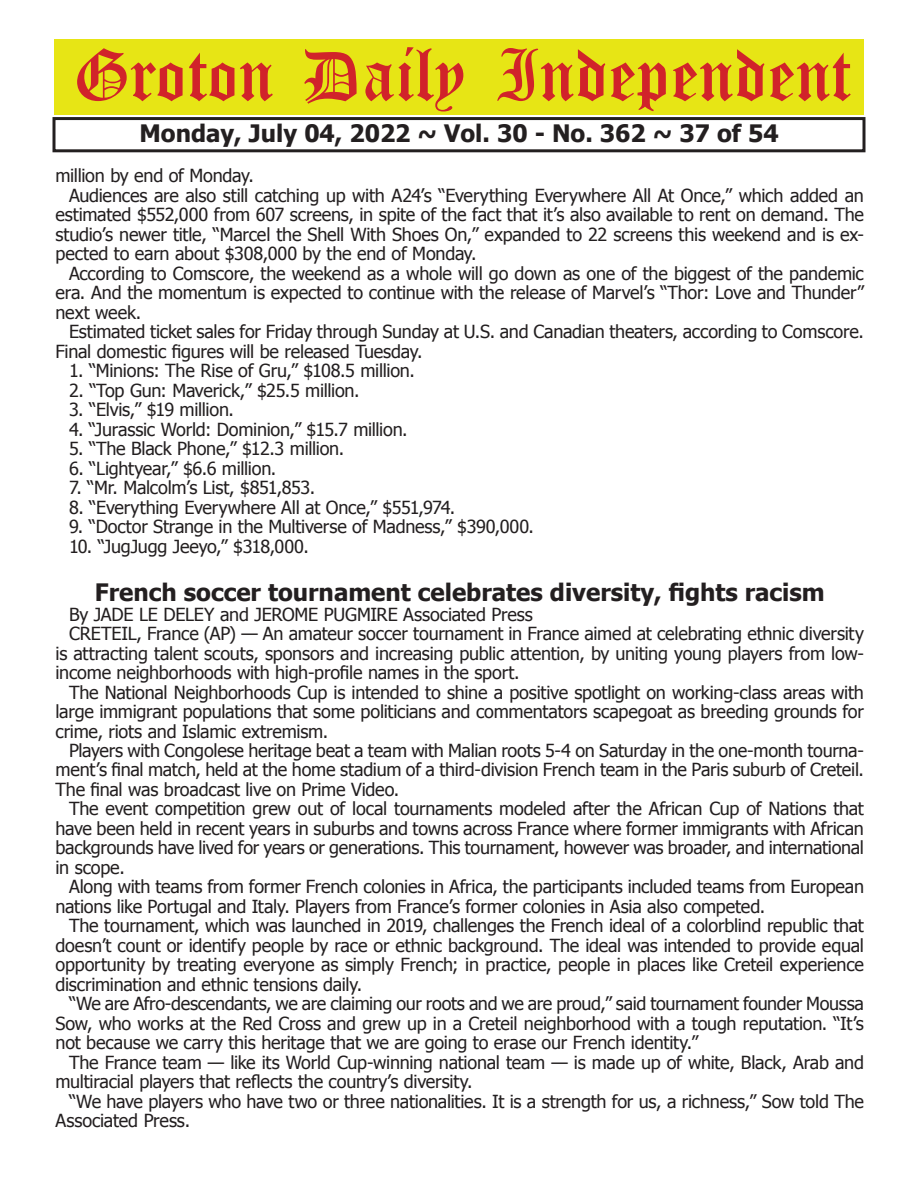
<style>
.page{position:relative;width:918px;height:1188px;background:#fff}
.page>*{position:absolute;margin:0;border:0;box-sizing:border-box;transform-origin:0 0}
.t1{font:54px "Old English Five";color:#d1232a}
.t2{font:700 24px "Tahoma";color:#231f20}
.t3{font:18px "Tahoma";letter-spacing:-.015em;color:#231f20}
</style>
<div class="page">
<div style="left:52px;top:117px;width:814px;height:35px;border:3px solid #231f20"></div>
<div style="left:54px;top:40px;width:810px;height:75px;background:#e7e515"></div>
<h1 class="t1" style="left:73px;top:50px;width:779px">Groton Daily Independent</h1>
<h2 class="t2" style="left:139px;top:116px;width:641px">Monday, July 04, 2022 ~ Vol. 30 - No. 362 ~ 37 of 54</h2>
<p class="t3" style="left:56px;top:164px;width:200px">million by end of Monday.</p>
<p class="t3" style="left:69px;top:183px;width:797px">Audiences are also still catching up with A24’s “Everything Everywhere All At Once,” which added an</p>
<p class="t3" style="left:56px;top:203px;width:810px">estimated $552,000 from 607 screens, in spite of the fact that it’s also available to rent on demand. The</p>
<p class="t3" style="left:56px;top:222px;width:810px">studio’s newer title, “Marcel the Shell With Shoes On,” expanded to 22 screens this weekend and is ex-</p>
<p class="t3" style="left:56px;top:242px;width:423px">pected to earn about $308,000 by the end of Monday.</p>
<p class="t3" style="left:69px;top:261px;width:796px">According to Comscore, the weekend as a whole will go down as one of the biggest of the pandemic</p>
<p class="t3" style="left:56px;top:281px;width:810px">era. And the momentum is expected to continue with the release of Marvel’s “Thor: Love and Thunder”</p>
<p class="t3" style="left:56px;top:300px;width:87px">next week.</p>
<p class="t3" style="left:69px;top:320px;width:797px">Estimated ticket sales for Friday through Sunday at U.S. and Canadian theaters, according to Comscore.</p>
<p class="t3" style="left:56px;top:339px;width:369px">Final domestic figures will be released Tuesday.</p>
<p class="t3" style="left:69px;top:359px;width:347px">1. “Minions: The Rise of Gru,” $108.5 million.</p>
<p class="t3" style="left:69px;top:378px;width:292px">2. “Top Gun: Maverick,” $25.5 million.</p>
<p class="t3" style="left:69px;top:398px;width:166px">3. “Elvis,” $19 million.</p>
<p class="t3" style="left:69px;top:417px;width:340px">4. “Jurassic World: Dominion,” $15.7 million.</p>
<p class="t3" style="left:69px;top:437px;width:277px">5. “The Black Phone,” $12.3 million.</p>
<p class="t3" style="left:69px;top:456px;width:209px">6. “Lightyear,” $6.6 million.</p>
<p class="t3" style="left:69px;top:476px;width:248px">7. “Mr. Malcolm’s List, $851,853.</p>
<p class="t3" style="left:69px;top:495px;width:388px">8. “Everything Everywhere All at Once,” $551,974.</p>
<p class="t3" style="left:69px;top:515px;width:467px">9. “Doctor Strange in the Multiverse of Madness,” $390,000.</p>
<p class="t3" style="left:69px;top:534px;width:241px">10. “JugJugg Jeeyo,” $318,000.</p>
<h2 class="t2" style="left:95px;top:575px;width:731px">French soccer tournament celebrates diversity, fights racism</h2>
<p class="t3" style="left:69px;top:602px;width:465px">By JADE LE DELEY and JEROME PUGMIRE Associated Press</p>
<p class="t3" style="left:69px;top:621px;width:796px">CRETEIL, France (AP) — An amateur soccer tournament in France aimed at celebrating ethnic diversity</p>
<p class="t3" style="left:56px;top:641px;width:810px">is attracting talent scouts, sponsors and increasing public attention, by uniting young players from low-</p>
<p class="t3" style="left:56px;top:660px;width:466px">income neighborhoods with high-profile names in the sport.</p>
<p class="t3" style="left:69px;top:680px;width:796px">The National Neighborhoods Cup is intended to shine a positive spotlight on working-class areas with</p>
<p class="t3" style="left:56px;top:699px;width:810px">large immigrant populations that some politicians and commentators scapegoat as breeding grounds for</p>
<p class="t3" style="left:56px;top:719px;width:274px">crime, riots and Islamic extremism.</p>
<p class="t3" style="left:69px;top:738px;width:796px">Players with Congolese heritage beat a team with Malian roots 5-4 on Saturday in the one-month tourna-</p>
<p class="t3" style="left:56px;top:758px;width:810px">ment’s final match, held at the home stadium of a third-division French team in the Paris suburb of Creteil.</p>
<p class="t3" style="left:56px;top:777px;width:345px">The final was broadcast live on Prime Video.</p>
<p class="t3" style="left:69px;top:797px;width:796px">The event competition grew out of local tournaments modeled after the African Cup of Nations that</p>
<p class="t3" style="left:56px;top:816px;width:810px">have been held in recent years in suburbs and towns across France where former immigrants with African</p>
<p class="t3" style="left:56px;top:836px;width:810px">backgrounds have lived for years or generations. This tournament, however was broader, and international</p>
<p class="t3" style="left:56px;top:855px;width:71px">in scope.</p>
<p class="t3" style="left:69px;top:875px;width:797px">Along with teams from former French colonies in Africa, the participants included teams from European</p>
<p class="t3" style="left:56px;top:894px;width:711px">nations like Portugal and Italy. Players from France’s former colonies in Asia also competed.</p>
<p class="t3" style="left:69px;top:914px;width:797px">The tournament, which was launched in 2019, challenges the French ideal of a colorblind republic that</p>
<p class="t3" style="left:56px;top:933px;width:810px">doesn’t count or identify people by race or ethnic background. The ideal was intended to provide equal</p>
<p class="t3" style="left:56px;top:953px;width:810px">opportunity by treating everyone as simply French; in practice, people in places like Creteil experience</p>
<p class="t3" style="left:56px;top:972px;width:308px">discrimination and ethnic tensions daily.</p>
<p class="t3" style="left:69px;top:992px;width:796px">“We are Afro-descendants, we are claiming our roots and we are proud,” said tournament founder Moussa</p>
<p class="t3" style="left:56px;top:1011px;width:810px">Sow, who works at the Red Cross and grew up in a Creteil neighborhood with a tough reputation. “It’s</p>
<p class="t3" style="left:56px;top:1031px;width:644px">not because we carry this heritage that we are going to erase our French identity.”</p>
<p class="t3" style="left:69px;top:1050px;width:796px">The France team — like its World Cup-winning national team — is made up of white, Black, Arab and</p>
<p class="t3" style="left:56px;top:1070px;width:419px">multiracial players that reflects the country’s diversity.</p>
<p class="t3" style="left:69px;top:1089px;width:796px">“We have players who have two or three nationalities. It is a strength for us, a richness,” Sow told The</p>
<p class="t3" style="left:56px;top:1109px;width:136px">Associated Press.</p>
</div>
